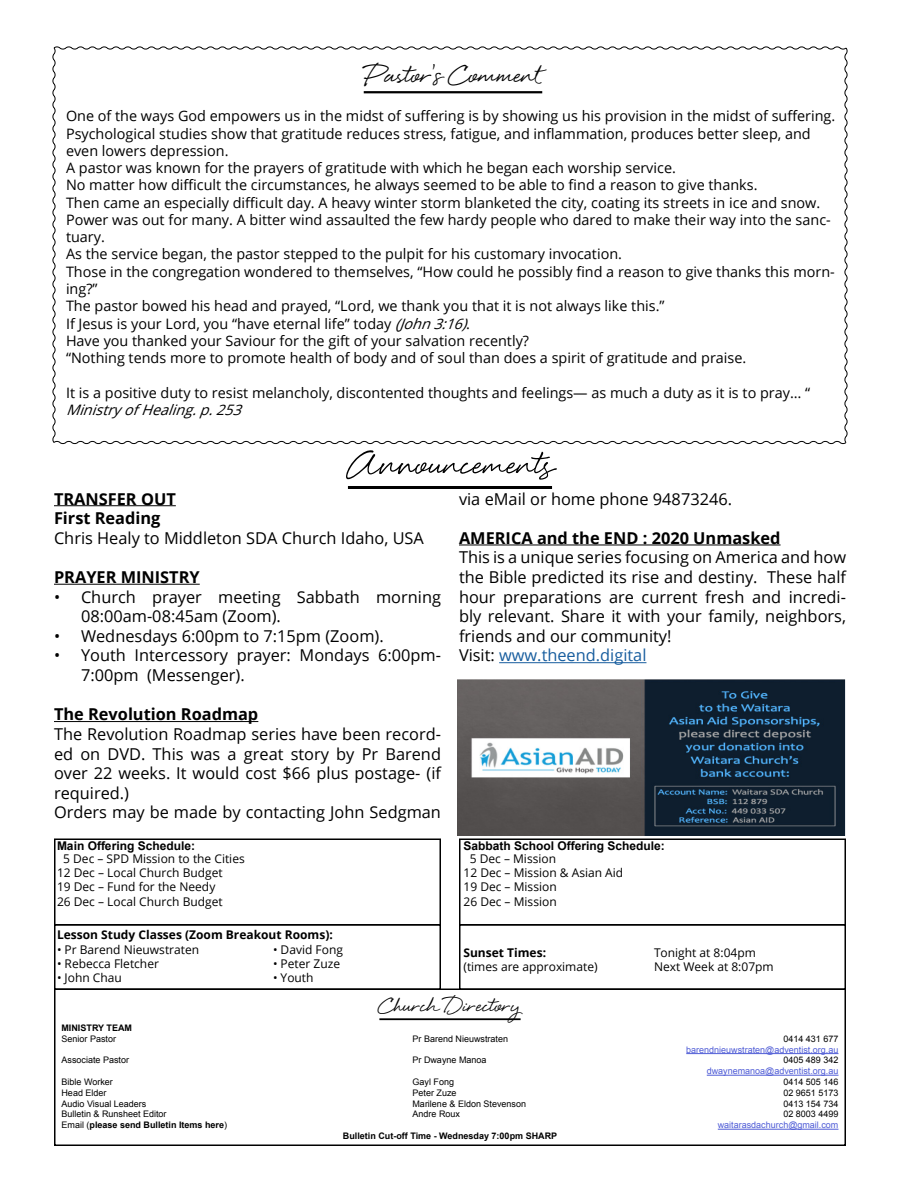
<style>
.page{position:relative;width:900px;height:1200px;background:#fff}
.page>*{position:absolute;margin:0;border:0;box-sizing:border-box;transform-origin:0 0}
.t1{font:60px "Eye Catching Pro";color:#000}
.t2{font:45px "Eye Catching Pro";color:#000}
.t3{font:36px "Eye Catching Pro";color:#000}
.t4{font:16.35px/19.6px "Open Sans";color:#000}
.t5{font:700 16.35px "Open Sans";color:#000}
.t6{font:16.35px "Open Sans";color:#175d9e}
.t7{font:14.4px/17.2px "Open Sans";color:#000}
.t8{font:italic 14.4px "Open Sans";color:#000}
.t9{font:12px "Open Sans";color:#000}
.t10{font:700 12px "Arial";color:#000}
.t11{font:700 12px "Open Sans";color:#000}
.t12{font:9px "Arial";color:#000}
.t13{font:9px "Arial";color:#4f5cd6}
.t14{font:700 9px "Arial";color:#000}
.s1{font-style:italic}
.s2{color:#000}
.s3{font-weight:400}
</style>
<div class="page">
<hr style="left:348px;top:486px;width:204px;height:3px;background:#000">
<hr style="left:54px;top:505px;width:122px;height:1px;background:#000">
<hr style="left:54px;top:584px;width:146px;height:1px;background:#000">
<hr style="left:54px;top:721px;width:204px;height:1px;background:#000">
<hr style="left:459px;top:545px;width:322px;height:1px;background:#000">
<hr style="left:499px;top:662px;width:147px;height:1px;background:#175d9e">
<hr style="left:686px;top:1053px;width:152px;height:1px;background:#4f5cd6">
<hr style="left:707px;top:1075px;width:132px;height:1px;background:#4f5cd6">
<hr style="left:718px;top:1129px;width:120px;height:1px;background:#4f5cd6">
<hr style="left:379px;top:1018px;width:142px;height:2px;background:#000">
<div style="left:54px;top:988px;width:792px;height:158px;border:2px solid #000"></div>
<svg style="left:52px;top:46px;width:796px;height:399px"></svg>
<hr style="left:364px;top:91px;width:178px;height:2px;background:#000">
<div style="left:54px;top:924px;width:387px;height:66px;border:2px solid #000"></div>
<div style="left:459px;top:838px;width:387px;height:88px;border:2px solid #000"></div>
<div style="left:54px;top:838px;width:387px;height:88px;border:2px solid #000"></div>
<div style="left:459px;top:924px;width:387px;height:66px;border:2px solid #000"></div>
<img style="left:458px;top:680px;width:388px;height:156px">
<p class="t2" style="left:364px;top:56px;width:180px">Pastor’s Comment</p>
<p class="t7" style="left:66px;top:107px;width:771px">One of the ways God empowers us in the midst of suffering is by showing us his provision in the midst of suffering.</p>
<p class="t7" style="left:66px;top:124px;width:746px">Psychological studies show that gratitude reduces stress, fatigue, and inflammation, produces better sleep, and even lowers depression.</p>
<p class="t7" style="left:66px;top:159px;width:611px">A pastor was known for the prayers of gratitude with which he began each worship service.</p>
<p class="t7" style="left:66px;top:176px;width:693px">No matter how difficult the circumstances, he always seemed to be able to find a reason to give thanks.</p>
<p class="t7" style="left:66px;top:193px;width:756px">Then came an especially difficult day. A heavy winter storm blanketed the city, coating its streets in ice and snow.</p>
<p class="t7" style="left:66px;top:211px;width:766px">Power was out for many. A bitter wind assaulted the few hardy people who dared to make their way into the sanc&shy;tuary.</p>
<p class="t7" style="left:66px;top:245px;width:558px">As the service began, the pastor stepped to the pulpit for his customary invocation.</p>
<p class="t7" style="left:66px;top:263px;width:770px">Those in the congregation wondered to themselves, “How could he possibly find a reason to give thanks this morn&shy;ing?”</p>
<p class="t7" style="left:66px;top:297px;width:600px">The pastor bowed his head and prayed, “Lord, we thank you that it is not always like this.”</p>
<p class="t7" style="left:66px;top:314px;width:409px">If Jesus is your Lord, you “have eternal life” today <span class="s1">(John3:16)</span>.</p>
<p class="t7" style="left:66px;top:332px;width:465px">Have you thanked your Saviour for the gift of your salvation recently?</p>
<p class="t7" style="left:66px;top:349px;width:682px">“Nothing tends more to promote health of body and of soul than does a spirit of gratitude and praise.</p>
<p class="t7" style="left:66px;top:383px;width:746px">It is a positive duty to resist melancholy, discontented thoughts and feelings— as much a duty as it is to pray… “</p>
<p class="t8" style="left:66px;top:400px;width:183px">MinistryofHealing.p.253</p>
<p class="t1" style="left:348px;top:440px;width:204px">Announcements</p>
<p class="t5" style="left:54px;top:487px;width:123px">TRANSFER OUT</p>
<p class="t5" style="left:54px;top:507px;width:108px">First Reading</p>
<p class="t4" style="left:54px;top:528px;width:371px">Chris Healy to Middleton SDA Church Idaho, USA</p>
<p class="t5" style="left:54px;top:566px;width:147px">PRAYER MINISTRY</p>
<p class="t4" style="left:81px;top:586px;width:362px;text-indent:-27px">• Church prayer meeting Sabbath morning<br>08:00am-08:45am (Zoom).</p>
<p class="t4" style="left:54px;top:626px;width:331px">• Wednesdays 6:00pm to 7:15pm (Zoom).</p>
<p class="t4" style="left:81px;top:645px;width:362px;text-indent:-27px">• Youth Intercessory prayer: Mondays 6:00pm-<br>7:00pm (Messenger).</p>
<p class="t5" style="left:54px;top:703px;width:206px">The Revolution Roadmap</p>
<p class="t4" style="left:54px;top:724px;width:389px;text-align:justify">The Revolution Roadmap series have been record&shy;ed on DVD. This was a great story by Pr Barend over 22 weeks. It would cost $66 plus postage- (if required.)</p>
<p class="t4" style="left:54px;top:802px;width:389px">Orders may be made by contacting John Sedgman</p>
<p class="t10" style="left:57px;top:838px;width:140px">Main Offering Schedule:</p>
<p class="t9" style="left:63px;top:850px;width:183px">5 Dec – SPD Mission to the Cities</p>
<p class="t9" style="left:57px;top:865px;width:167px">12 Dec – Local Church Budget</p>
<p class="t9" style="left:57px;top:879px;width:160px">19 Dec – Fund for the Needy</p>
<p class="t9" style="left:57px;top:893px;width:167px">26 Dec – Local Church Budget</p>
<p class="t11" style="left:57px;top:926px;width:277px">Lesson Study Classes (Zoom Breakout Rooms):</p>
<p class="t9" style="left:57px;top:941px;width:144px">• Pr Barend Nieuwstraten</p>
<p class="t9" style="left:273px;top:941px;width:71px">• David Fong</p>
<p class="t9" style="left:57px;top:955px;width:103px">• Rebecca Fletcher</p>
<p class="t9" style="left:273px;top:955px;width:69px">• Peter Zuze</p>
<p class="t9" style="left:57px;top:970px;width:66px">• John Chau</p>
<p class="t9" style="left:273px;top:970px;width:42px">• Youth</p>
<p class="t4" style="left:459px;top:488px;width:275px">via eMail or home phone 94873246.</p>
<p class="t5" style="left:459px;top:526px;width:323px">AMERICA and the END : 2020 Unmasked</p>
<p class="t4" style="left:459px;top:547px;width:389px;text-align:justify">This is a unique series focusing on America and how the Bible predicted its rise and destiny. These half hour preparations are current fresh and incredi&shy;bly relevant. Share it with your family, neighbors, friends and our community!</p>
<p class="t6" style="left:459px;top:644px;width:189px"><span class="s2">Visit:</span> www.theend.digital</p>
<p class="t10" style="left:464px;top:838px;width:203px">Sabbath School Offering Schedule:</p>
<p class="t9" style="left:470px;top:850px;width:88px">5 Dec – Mission</p>
<p class="t9" style="left:464px;top:865px;width:161px">12 Dec – Mission &amp; Asian Aid</p>
<p class="t9" style="left:464px;top:879px;width:95px">19 Dec – Mission</p>
<p class="t9" style="left:464px;top:893px;width:95px">26 Dec – Mission</p>
<p class="t11" style="left:464px;top:944px;width:84px">Sunset Times:</p>
<p class="t9" style="left:654px;top:944px;width:103px">Tonight at 8:04pm</p>
<p class="t9" style="left:464px;top:959px;width:136px">(times are approximate)</p>
<p class="t9" style="left:654px;top:959px;width:121px">Next Week at 8:07pm</p>
<p class="t3" style="left:379px;top:990px;width:143px">Church Directory</p>
<p class="t14" style="left:62px;top:1022px;width:72px">MINISTRY TEAM</p>
<p class="t12" style="left:62px;top:1033px;width:56px">Senior Pastor</p>
<p class="t12" style="left:412px;top:1033px;width:97px">Pr Barend Nieuwstraten</p>
<p class="t12" style="left:783px;top:1033px;width:57px">0414 431 677</p>
<p class="t13" style="left:686px;top:1044px;width:154px">barendnieuwstraten@adventist.org.au</p>
<p class="t12" style="left:62px;top:1054px;width:69px">Associate Pastor</p>
<p class="t12" style="left:412px;top:1054px;width:76px">Pr Dwayne Manoa</p>
<p class="t12" style="left:783px;top:1054px;width:57px">0405 489 342</p>
<p class="t13" style="left:707px;top:1065px;width:133px">dwaynemanoa@adventist.org.au</p>
<p class="t12" style="left:62px;top:1076px;width:53px">Bible Worker</p>
<p class="t12" style="left:412px;top:1076px;width:43px">Gayl Fong</p>
<p class="t12" style="left:783px;top:1076px;width:57px">0414 505 146</p>
<p class="t12" style="left:62px;top:1087px;width:47px">Head Elder</p>
<p class="t12" style="left:412px;top:1087px;width:46px">Peter Zuze</p>
<p class="t12" style="left:783px;top:1087px;width:57px">02 9651 5173</p>
<p class="t12" style="left:62px;top:1098px;width:86px">Audio Visual Leaders</p>
<p class="t12" style="left:412px;top:1098px;width:115px">Marilene &amp; Eldon Stevenson</p>
<p class="t12" style="left:783px;top:1098px;width:57px">0413 154 734</p>
<p class="t12" style="left:62px;top:1108px;width:107px">Bulletin &amp; Runsheet Editor</p>
<p class="t12" style="left:412px;top:1108px;width:49px">Andre Roux</p>
<p class="t12" style="left:783px;top:1108px;width:57px">02 8003 4499</p>
<p class="t14" style="left:62px;top:1119px;width:167px"><span class="s3">Email (</span>please send Bulletin Items here<span class="s3">)</span></p>
<p class="t13" style="left:718px;top:1119px;width:122px">waitarasdachurch@gmail.com</p>
<p class="t14" style="left:343px;top:1130px;width:216px">Bulletin Cut-off Time - Wednesday 7:00pm SHARP</p>
</div>
